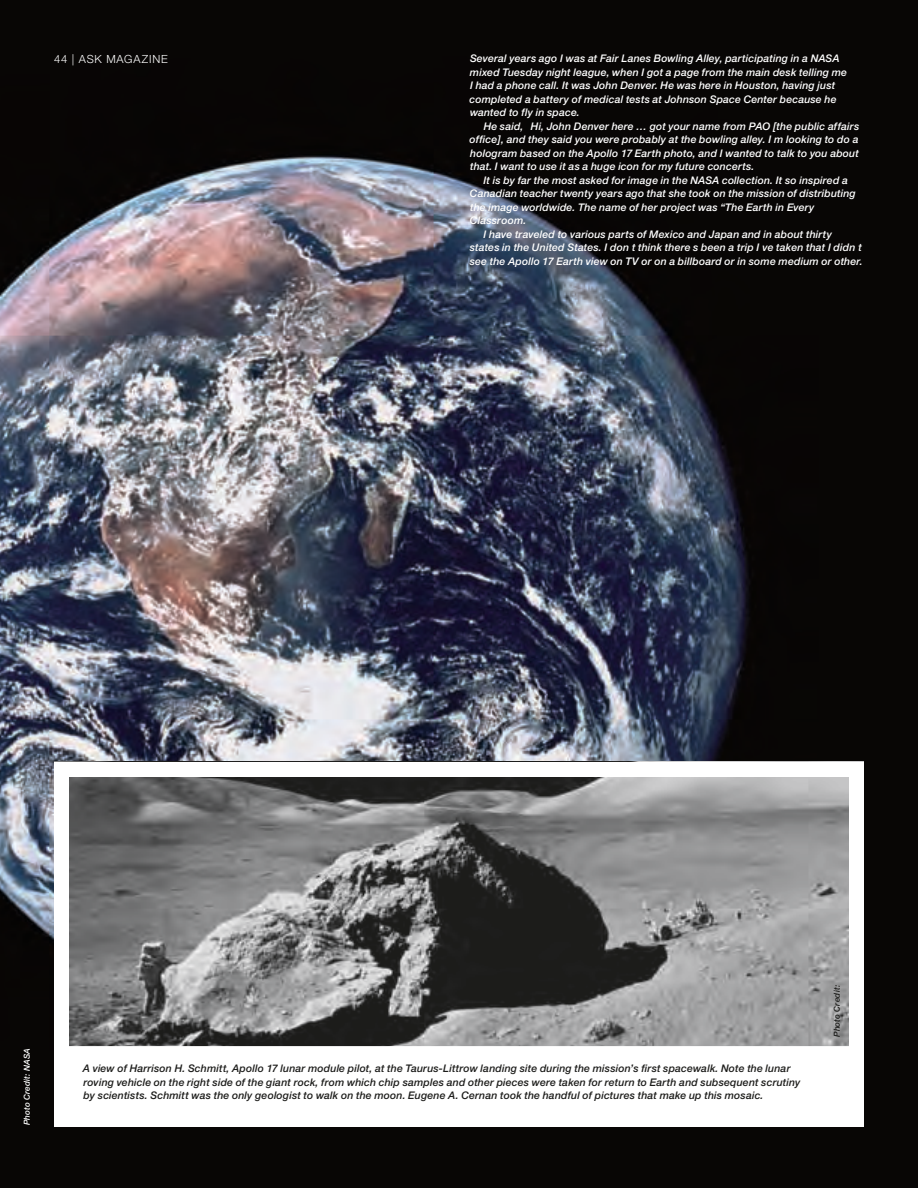
<style>
.page{position:relative;width:918px;height:1188px;background:#fff}
.page>*{position:absolute;margin:0;border:0;box-sizing:border-box;transform-origin:0 0}
.t1{font:300 11.25px "Helvetica Neue";letter-spacing:.075em;color:#fff}
.t2{font:italic 500 10.5px "Helvetica Neue";letter-spacing:.015em;color:#fff}
.t3{font:italic 500 10.5px/13.5px "Helvetica Neue";letter-spacing:.015em;color:#1c1c1a}
.t4{font:italic 500 8.25px "Helvetica Neue";letter-spacing:.005em;color:#fff}
</style>
<div class="page">
<img style="left:0;top:0;width:918px;height:1188px">
<img style="left:70px;top:778px;width:778px;height:267px">
<div style="left:54px;top:1057px;width:810px;height:69px;background:#fff"></div>
<p class="t1" style="left:54px;top:52px;width:115px">44 | ASK MAGAZINE</p>
<p class="t2" style="left:470px;top:52px;width:371px">Several years ago I was at Fair Lanes Bowling Alley, participating in a NASA</p>
<p class="t2" style="left:470px;top:66px;width:379px">mixed Tuesday night league, when I got a page from the main desk telling me</p>
<p class="t2" style="left:470px;top:79px;width:367px">I had a phone call. It was John Denver. He was here in Houston, having just</p>
<p class="t2" style="left:470px;top:93px;width:368px">completed a battery of medical tests at Johnson Space Center because he</p>
<p class="t2" style="left:470px;top:106px;width:111px">wanted to fly in space.</p>
<p class="t2" style="left:484px;top:120px;width:377px">He said, Hi, John Denver here … got your name from PAO [the public affairs</p>
<p class="t2" style="left:470px;top:133px;width:390px">office], and they said you were probably at the bowling alley. I m looking to do a</p>
<p class="t2" style="left:470px;top:147px;width:390px">hologram based on the Apollo 17 Earth photo, and I wanted to talk to you about</p>
<p class="t2" style="left:470px;top:160px;width:286px">that. I want to use it as a huge icon for my future concerts.</p>
<p class="t2" style="left:484px;top:174px;width:366px">It is by far the most asked for image in the NASA collection. It so inspired a</p>
<p class="t2" style="left:470px;top:187px;width:387px">Canadian teacher twenty years ago that she took on the mission of distributing</p>
<p class="t2" style="left:470px;top:201px;width:346px">the image worldwide. The name of her project was “The Earth in Every</p>
<p class="t2" style="left:470px;top:214px;width:58px">Classroom.</p>
<p class="t2" style="left:484px;top:228px;width:350px">I have traveled to various parts of Mexico and Japan and in about thirty</p>
<p class="t2" style="left:470px;top:241px;width:394px">states in the United States. I don t think there s been a trip I ve taken that I didn t</p>
<p class="t2" style="left:470px;top:255px;width:394px">see the Apollo 17 Earth view on TV or on a billboard or in some medium or other.</p>
<p class="t4" style="left:22px;top:1125px;width:79px;rotate:-90deg">Photo Credit: NASA</p>
<p class="t3" style="left:83px;top:1062px;width:719px">A view of Harrison H. Schmitt, Apollo 17 lunar module pilot, at the Taurus-Littrow landing site during the mission’s first spacewalk. Note the lunar roving vehicle on the right side of the giant rock, from which chip samples and other pieces were taken for return to Earth and subsequent scrutiny by scientists. Schmitt was the only geologist to walk on the moon. Eugene A. Cernan took the handful of pictures that make up this mosaic.</p>
</div>
